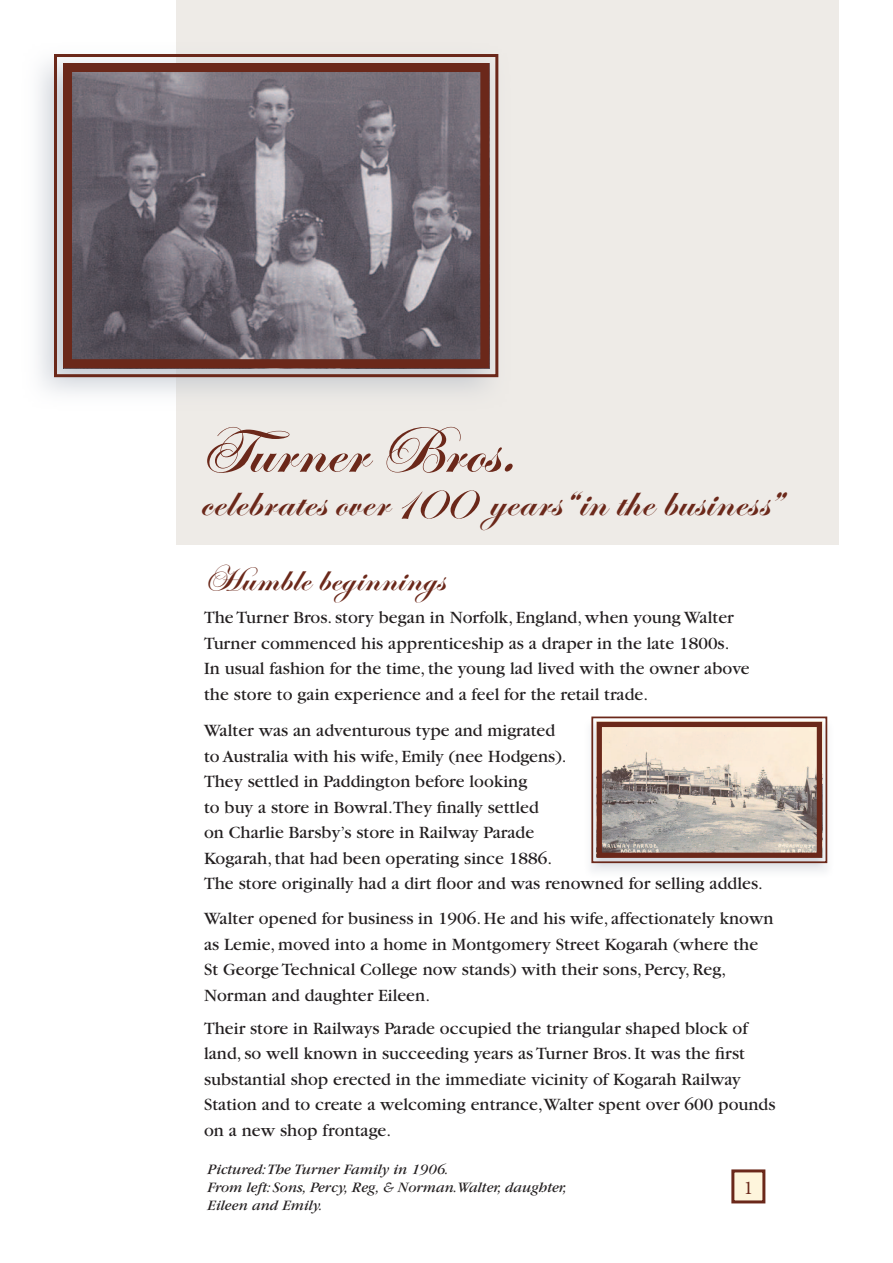
<style>
.page{position:relative;width:893px;height:1263px;background:#fff}
.page>*{position:absolute;margin:0;border:0;box-sizing:border-box;transform-origin:0 0}
.t1{font:700 67.05px "Edwardian Scr ITC";color:#6b281a}
.t2{font:700 42.75px "Edwardian Scr ITC";letter-spacing:.02em;color:#6b281a}
.t3{font:700 36px "Edwardian Scr ITC";letter-spacing:.02em;color:#6b281a}
.t4{font:19.5px "Minion Pro";color:#6b281a}
.t5{font:18px/25.5px "Garamond";letter-spacing:.005em;color:#231f20}
.t6{font:italic 15px/18px "Garamond";color:#231f20}
.s1{font-size:52.8px}
</style>
<div class="page">
<div style="left:176px;top:0;width:663px;height:544px;background:#eeebe7"></div>
<div style="left:20px;top:41px;width:491px;height:371px;background:#b1b8c3;opacity:.75"></div>
<svg style="left:52px;top:52px;width:448px;height:327px;background:#7a727b"></svg>
<div style="left:63px;top:63px;width:426px;height:305px;border:9px solid #6b281a"></div>
<div style="left:731px;top:1169px;width:34px;height:34px;background:#fef5dc;border:3px solid #6b281a"></div>
<div style="left:583px;top:718px;width:250px;height:161px;background:#b1b8c3;opacity:.5"></div>
<svg style="left:590px;top:716px;width:238px;height:148px;background:#c8bcb2"></svg>
<div style="left:597px;top:722px;width:225px;height:136px;border:5px solid #6b281a"></div>
<h1 class="t1" style="left:200px;top:415px;width:317px">Turner Bros.</h1>
<h2 class="t2" style="left:200px;top:479px;width:583px">celebrates over<span class="s1">100</span> years“in the business”</h2>
<h3 class="t3" style="left:204px;top:560px;width:243px">Humble beginnings</h3>
<p class="t5" style="left:204px;top:605px;width:547px">The Turner Bros. story began in Norfolk, England, when young Walter Turner commenced his apprenticeship as a draper in the late 1800s.<br>In usual fashion for the time, the young lad lived with the owner above the store to gain experience and a feel for the retail trade.</p>
<p class="t5" style="left:204px;top:718px;width:560px">Walter was an adventurous type and migrated<br>to Australia with his wife, Emily (nee Hodgens).<br>They settled in Paddington before looking<br>to buy a store in Bowral.They finally settled<br>on Charlie Barsby’s store in Railway Parade<br>Kogarah, that had been operating since 1886.<br>The store originally had a dirt floor and was renowned for selling addles.</p>
<p class="t5" style="left:204px;top:906px;width:571px">Walter opened for business in 1906. He and his wife, affectionately known as Lemie, moved into a home in Montgomery Street Kogarah (where the St George Technical College now stands) with their sons, Percy, Reg, Norman and daughter Eileen.</p>
<p class="t5" style="left:204px;top:1015px;width:573px">Their store in Railways Parade occupied the triangular shaped block of land, so well known in succeeding years as Turner Bros. It was the first substantial shop erected in the immediate vicinity of Kogarah Railway Station and to create a welcoming entrance,Walter spent over 600 pounds on a new shop frontage.</p>
<p class="t6" style="left:208px;top:1160px;width:360px">Pictured: The Turner Family in 1906.<br>From left: Sons, Percy, Reg, &amp; Norman.Walter, daughter,<br>Eileen and Emily.</p>
<p class="t4" style="left:744px;top:1174px;width:11px">1</p>
</div>
